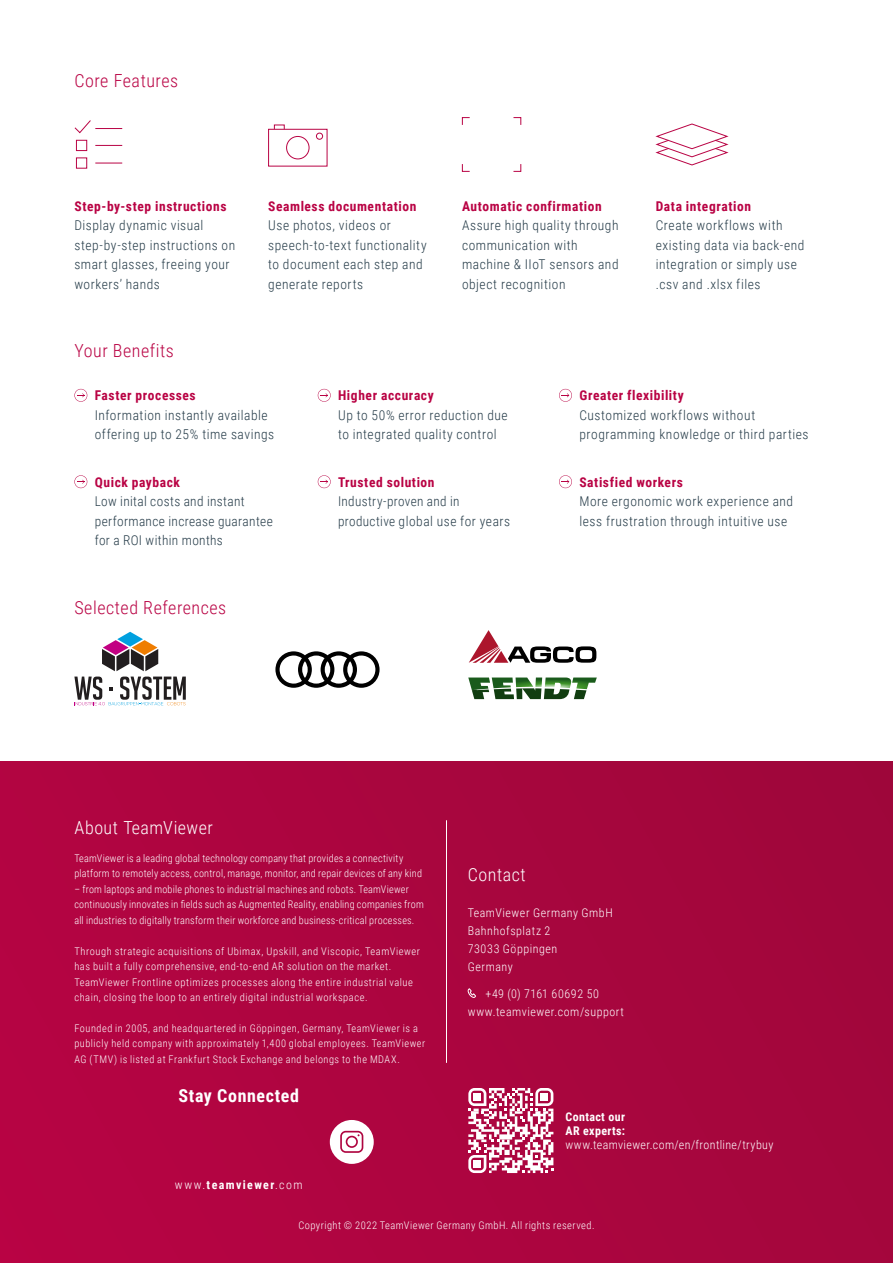
<style>
.page{position:relative;width:893px;height:1263px;background:#fff}
.page>*{position:absolute;margin:0;border:0;box-sizing:border-box;transform-origin:0 0}
.t1{font:300 18px "Roboto Condensed";letter-spacing:.03em;color:#b90344}
.t2{font:300 18px "Roboto Condensed";letter-spacing:.025em;color:#fff}
.t3{font:700 18px "Roboto Condensed";letter-spacing:.035em;color:#fff}
.t4{font:300 13.5px/19.5px "Roboto Condensed";letter-spacing:.04em;color:#253b48}
.t5{font:700 13.5px "Roboto Condensed";letter-spacing:.045em;color:#b90344}
.t6{font:300 12px/18px "Roboto Condensed";letter-spacing:.045em;color:#fff}
.t7{font:700 12px/14.4px "Roboto Condensed";letter-spacing:.03em;color:#fff}
.t8{font:700 12px "Roboto Condensed";letter-spacing:.115em;color:#fff}
.t9{font:300 10.5px/15.5px "Roboto Condensed";letter-spacing:.045em;color:#fff}
.t10{font:300 10.5px/15.5px "Roboto Condensed";letter-spacing:.02em;color:#fff}
.s1{font-weight:300}
</style>
<div class="page">
<svg style="left:74px;top:389px;width:13px;height:13px"></svg>
<svg style="left:74px;top:475px;width:13px;height:13px"></svg>
<svg style="left:318px;top:389px;width:13px;height:13px"></svg>
<svg style="left:318px;top:475px;width:13px;height:13px"></svg>
<svg style="left:559px;top:389px;width:13px;height:13px"></svg>
<svg style="left:559px;top:475px;width:13px;height:13px"></svg>
<svg style="left:275px;top:651px;width:105px;height:37px"></svg>
<svg style="left:74px;top:632px;width:112px;height:74px"></svg>
<svg style="left:469px;top:630px;width:127px;height:33px"></svg>
<svg style="left:468px;top:677px;width:129px;height:22px"></svg>
<div style="left:268px;top:129px;width:59px;height:37px;border:1px solid #b90344"></div>
<div style="left:286px;top:136px;width:23px;height:23px;border:1px solid #b90344;border-radius:50%"></div>
<div style="left:316px;top:133px;width:7px;height:7px;border:1px solid #b90344;border-radius:50%"></div>
<div style="left:274px;top:125px;width:11px;height:5px;border:1px solid #b90344"></div>
<svg style="left:462px;top:117px;width:8px;height:8px"></svg>
<svg style="left:462px;top:164px;width:8px;height:8px"></svg>
<svg style="left:513px;top:117px;width:9px;height:8px"></svg>
<svg style="left:513px;top:164px;width:9px;height:8px"></svg>
<svg style="left:74px;top:120px;width:48px;height:14px"></svg>
<div style="left:76px;top:140px;width:11px;height:11px;border:1px solid #b90344"></div>
<svg style="left:95px;top:145px;width:27px;height:1px"></svg>
<div style="left:76px;top:158px;width:11px;height:11px;border:1px solid #b90344"></div>
<svg style="left:95px;top:163px;width:27px;height:1px"></svg>
<svg style="left:655px;top:123px;width:74px;height:43px"></svg>
<div style="left:0;top:762px;width:893px;height:501px;background:#ab053f"></div>
<svg style="left:330px;top:1120px;width:44px;height:44px"></svg>
<hr style="left:446px;top:820px;width:1px;height:243px;background:#fff">
<svg style="left:467px;top:988px;width:9px;height:10px"></svg>
<svg style="left:468px;top:1088px;width:85px;height:85px"></svg>
<div style="left:473px;top:1093px;width:8px;height:8px;background:#fff"></div>
<div style="left:540px;top:1093px;width:8px;height:8px;background:#fff"></div>
<div style="left:473px;top:1160px;width:8px;height:8px;background:#fff"></div>
<h1 class="t1" style="left:74px;top:68px;width:105px">Core Features</h1>
<p class="t5" style="left:74px;top:197px;width:154px">Step-by-step instructions</p>
<p class="t4" style="left:74px;top:215px;width:162px">Display dynamic visual step-by-step instructions on smart glasses, freeing your workers’ hands</p>
<p class="t5" style="left:268px;top:197px;width:150px">Seamless documentation</p>
<p class="t4" style="left:268px;top:215px;width:160px">Use photos, videos or speech-to-text functionality to document each step and generate reports</p>
<p class="t5" style="left:462px;top:197px;width:141px">Automatic confirmation</p>
<p class="t4" style="left:462px;top:215px;width:158px">Assure high quality through communication with machine &amp; IIoT sensors and object recognition</p>
<p class="t5" style="left:656px;top:197px;width:97px">Data integration</p>
<p class="t4" style="left:656px;top:215px;width:150px">Create workflows with existing data via back-end integration or simply use .csv and .xlsx files</p>
<h1 class="t1" style="left:74px;top:338px;width:101px">Your Benefits</h1>
<p class="t5" style="left:95px;top:386px;width:102px">Faster processes</p>
<p class="t4" style="left:95px;top:405px;width:181px">Information instantly available offering up to 25% time savings</p>
<p class="t5" style="left:95px;top:472px;width:87px">Quick payback</p>
<p class="t4" style="left:95px;top:491px;width:180px">Low inital costs and instant performance increase guarantee for a ROI within months</p>
<h1 class="t1" style="left:74px;top:595px;width:153px">Selected References</h1>
<p class="t5" style="left:338px;top:386px;width:97px">Higher accuracy</p>
<p class="t4" style="left:338px;top:405px;width:171px">Up to 50% error reduction due to integrated quality control</p>
<p class="t5" style="left:338px;top:472px;width:98px">Trusted solution</p>
<p class="t4" style="left:338px;top:491px;width:174px">Industry-proven and in productive global use for years</p>
<p class="t5" style="left:579px;top:386px;width:106px">Greater flexibility</p>
<p class="t4" style="left:579px;top:405px;width:231px">Customized workflows without programming knowledge or third parties</p>
<p class="t5" style="left:579px;top:472px;width:105px">Satisfied workers</p>
<p class="t4" style="left:579px;top:491px;width:215px">More ergonomic work experience and less frustration through intuitive use</p>
<h1 class="t2" style="left:74px;top:815px;width:140px">About TeamViewer</h1>
<p class="t10" style="left:74px;top:850px;width:349px">TeamViewer is a leading global technology company that provides a connectivity platform to remotely access, control, manage, monitor, and repair devices of any kind</p>
<p class="t10" style="left:74px;top:881px;width:351px">– from laptops and mobile phones to industrial machines and robots. TeamViewer continuously innovates in fields such as Augmented Reality, enabling companies from all industries to digitally transform their workforce and business-critical processes.</p>
<p class="t9" style="left:74px;top:943px;width:347px">Through strategic acquisitions of Ubimax, Upskill, and Viscopic, TeamViewer has built a fully comprehensive, end-to-end AR solution on the market.<br>TeamViewer Frontline optimizes processes along the entire industrial value chain, closing the loop to an entirely digital industrial workspace.</p>
<p class="t9" style="left:74px;top:1020px;width:352px">Founded in 2005, and headquartered in Göppingen, Germany, TeamViewer is a publicly held company with approximately 1,400 global employees. TeamViewer<br>AG (TMV) is listed at Frankfurt Stock Exchange and belongs to the MDAX.</p>
<h1 class="t3" style="left:178px;top:1082px;width:122px">Stay Connected</h1>
<p class="t8" style="left:175px;top:1176px;width:129px"><span class="s1">www.</span>teamviewer<span class="s1">.com</span></p>
<h1 class="t2" style="left:468px;top:862px;width:60px">Contact</h1>
<p class="t6" style="left:468px;top:903px;width:146px">TeamViewer Germany GmbH<br>Bahnhofsplatz 2<br>73033 Göppingen<br>Germany</p>
<p class="t6" style="left:468px;top:984px;width:158px;text-align:center">+49 (0) 7161 60692 50 www.teamviewer.com/support</p>
<p class="t7" style="left:565px;top:1109px;width:61px">Contact our<br>AR experts:</p>
<p class="t6" style="left:565px;top:1136px;width:209px">www.teamviewer.com/en/frontline/trybuy</p>
<p class="t9" style="left:298px;top:1217px;width:298px">Copyright © 2022 TeamViewer Germany GmbH. All rights reserved.</p>
</div>
